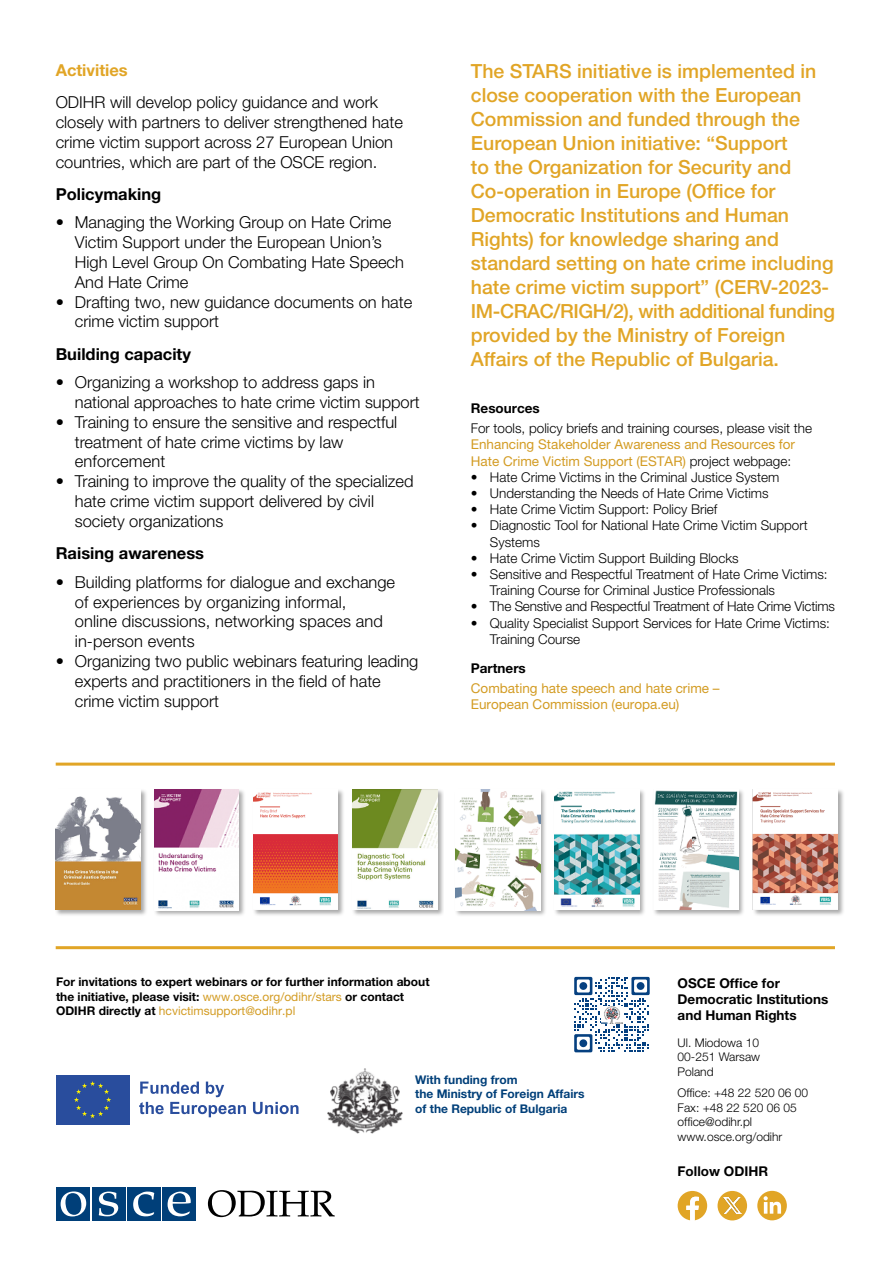
<style>
.page{position:relative;width:893px;height:1263px;background:#fff}
.page>*{position:absolute;margin:0;border:0;box-sizing:border-box;transform-origin:0 0}
.t1{font:500 19.5px/24px "Helvetica Neue LT Pro";color:#e1a526}
.t2{font:300 16.5px/19.8px "Helvetica Neue LT Pro";color:#000}
.t3{font:700 16.5px "Helvetica Neue LT Pro";color:#000}
.t4{font:700 16.5px "Helvetica Neue LT Pro";color:#e1a526}
.t5{font:300 13.5px/16.2px "Helvetica Neue LT Pro";color:#000}
.t6{font:13.5px/16.2px "Helvetica Neue LT Pro";color:#d39c24}
.t7{font:700 13.5px/16.2px "Helvetica Neue LT Pro";color:#000}
.t8{font:700 12px/14.4px "Helvetica Neue LT Pro";color:#000}
.t9{font:300 12px/14.4px "Helvetica Neue LT Pro";color:#000;text-align:justify}
.t10{font:700 12px/14.4px "Helvetica Neue LT Pro";color:#003f79}
.s1{font-weight:300;color:#000}
.s2{font-weight:400;color:#d39c24}
</style>
<div class="page">
<svg style="left:574px;top:977px;width:76px;height:75px"></svg>
<div style="left:579px;top:982px;width:8px;height:8px;background:#054080;border-radius:50%"></div>
<div style="left:637px;top:982px;width:7px;height:8px;background:#054080;border-radius:50%"></div>
<div style="left:579px;top:1039px;width:8px;height:8px;background:#054080;border-radius:50%"></div>
<img style="left:601px;top:1006px;width:21px;height:17px">
<svg style="left:208px;top:1190px;width:127px;height:27px"></svg>
<div style="left:57px;top:1187px;width:33px;height:33px;background:#003f79"></div>
<div style="left:92px;top:1187px;width:33px;height:33px;background:#003f79"></div>
<div style="left:127px;top:1187px;width:33px;height:33px;background:#003f79"></div>
<div style="left:163px;top:1187px;width:33px;height:33px;background:#003f79"></div>
<svg style="left:168px;top:1191px;width:23px;height:25px"></svg>
<svg style="left:133px;top:1191px;width:21px;height:25px"></svg>
<svg style="left:99px;top:1191px;width:19px;height:25px"></svg>
<svg style="left:61px;top:1191px;width:25px;height:25px"></svg>
<div style="left:717px;top:1191px;width:30px;height:29px;background:#e1a526;border-radius:50%"></div>
<img style="left:723px;top:1197px;width:18px;height:17px">
<hr style="left:56px;top:946px;width:779px;height:3px;background:#e1a526">
<hr style="left:56px;top:763px;width:779px;height:3px;background:#e1a526">
<div style="left:352px;top:788px;width:92px;height:129px;background:#000;opacity:.34"></div>
<img style="left:353px;top:789px;width:84px;height:121px">
<div style="left:752px;top:788px;width:93px;height:129px;background:#000;opacity:.34"></div>
<img style="left:753px;top:789px;width:85px;height:121px">
<div style="left:153px;top:788px;width:93px;height:129px;background:#000;opacity:.34"></div>
<img style="left:154px;top:789px;width:85px;height:121px">
<div style="left:454px;top:788px;width:93px;height:129px;background:#000;opacity:.34"></div>
<img style="left:455px;top:789px;width:85px;height:121px">
<div style="left:252px;top:788px;width:93px;height:129px;background:#000;opacity:.34"></div>
<img style="left:253px;top:789px;width:85px;height:121px">
<div style="left:652px;top:788px;width:93px;height:129px;background:#000;opacity:.34"></div>
<img style="left:653px;top:789px;width:85px;height:121px">
<div style="left:553px;top:788px;width:93px;height:129px;background:#000;opacity:.34"></div>
<img style="left:554px;top:789px;width:85px;height:121px">
<div style="left:54px;top:1074px;width:77px;height:52px;background:linear-gradient(to right,#294d9d,#294d9d)"></div>
<div style="left:56px;top:1075px;width:73px;height:49px;background:#294d9d"></div>
<svg style="left:74px;top:1081px;width:37px;height:37px"></svg>
<svg style="left:139px;top:1081px;width:107px;height:36px"></svg>
<svg style="left:253px;top:1102px;width:45px;height:12px"></svg>
<div style="left:55px;top:788px;width:92px;height:129px;background:#000;opacity:.34"></div>
<img style="left:56px;top:789px;width:85px;height:121px">
<svg style="left:678px;top:1191px;width:29px;height:29px"></svg>
<div style="left:757px;top:1191px;width:30px;height:29px;background:#e1a526;border-radius:50%"></div>
<svg style="left:764px;top:1196px;width:17px;height:18px"></svg>
<img style="left:327px;top:1069px;width:76px;height:64px">
<p class="t4" style="left:56px;top:59px;width:74px">Activities</p>
<p class="t2" style="left:56px;top:92px;width:349px">ODIHR will develop policy guidance and work closely with partners to deliver strengthened hate crime victim support across 27 European Union countries, which are part of the OSCE region.</p>
<p class="t3" style="left:56px;top:184px;width:107px">Policymaking</p>
<p class="t2" style="left:75px;top:212px;width:331px;text-indent:-19px">• Managing the Working Group on Hate Crime Victim Support under the European Union’s High Level Group On Combating Hate Speech And Hate Crime</p>
<p class="t2" style="left:75px;top:291px;width:339px;text-indent:-19px">• Drafting two, new guidance documents on hate crime victim support</p>
<p class="t3" style="left:56px;top:344px;width:137px">Building capacity</p>
<p class="t2" style="left:75px;top:372px;width:346px;text-indent:-19px">• Organizing a workshop to address gaps in national approaches to hate crime victim support</p>
<p class="t2" style="left:75px;top:412px;width:324px;text-indent:-19px">• Training to ensure the sensitive and respectful treatment of hate crime victims by law enforcement</p>
<p class="t2" style="left:75px;top:471px;width:340px;text-indent:-19px">• Training to improve the quality of the specialized hate crime victim support delivered by civil society organizations</p>
<p class="t3" style="left:56px;top:543px;width:150px">Raising awareness</p>
<p class="t2" style="left:75px;top:572px;width:322px;text-indent:-19px">• Building platforms for dialogue and exchange of experiences by organizing informal,<br>online discussions, networking spaces and in-person events</p>
<p class="t2" style="left:75px;top:651px;width:345px;text-indent:-19px">• Organizing two public webinars featuring leading experts and practitioners in the field of hate crime victim support</p>
<p class="t1" style="left:471px;top:59px;width:366px">The STARS initiative is implemented in close cooperation with the European Commission and funded through the European Union initiative: “Support<br>to the Organization for Security and Co-operation in Europe (Office for Democratic Institutions and Human Rights) for knowledge sharing and standard setting on hate crime including hate crime victim support” (CERV-2023- IM-CRAC/RIGH/2), with additional funding provided by the Ministry of Foreign Affairs of the Republic of Bulgaria.</p>
<p class="t7" style="left:471px;top:399px;width:70px">Resources</p>
<p class="t5" style="left:471px;top:420px;width:343px">For tools, policy briefs and training courses, please visit the</p>
<p class="t6" style="left:471px;top:436px;width:326px">Enhancing Stakeholder Awareness and Resources for<br>Hate Crime Victim Support (ESTAR) <span class="s1">project webpage:</span></p>
<p class="t5" style="left:471px;top:469px;width:310px">• Hate Crime Victims in the Criminal Justice System</p>
<p class="t5" style="left:471px;top:485px;width:299px">• Understanding the Needs of Hate Crime Victims</p>
<p class="t5" style="left:471px;top:501px;width:248px">• Hate Crime Victim Support: Policy Brief</p>
<p class="t5" style="left:490px;top:517px;width:319px;text-indent:-19px">• Diagnostic Tool for National Hate Crime Victim Support<br>Systems</p>
<p class="t5" style="left:471px;top:550px;width:269px">• Hate Crime Victim Support Building Blocks</p>
<p class="t5" style="left:490px;top:566px;width:339px;text-indent:-19px">• Sensitive and Respectful Treatment of Hate Crime Victims:<br>Training Course for Criminal Justice Professionals</p>
<p class="t5" style="left:471px;top:598px;width:366px">• The Senstive and Respectful Treatment of Hate Crime Victims</p>
<p class="t5" style="left:490px;top:614px;width:341px;text-indent:-19px">• Quality Specialist Support Services for Hate Crime Victims:<br>Training Course</p>
<p class="t7" style="left:471px;top:659px;width:57px">Partners</p>
<p class="t6" style="left:471px;top:680px;width:250px">Combating hate speech and hate crime –<br>European Commission (europa.eu)</p>
<p class="t8" style="left:56px;top:975px;width:375px">For invitations to expert webinars or for further information about the initiative, please visit: <span class="s2">www.osce.org/odihr/stars</span> or contact<br>ODIHR directly at <span class="s2">hcvictimsupport@odihr.pl</span></p>
<p class="t10" style="left:415px;top:1072px;width:171px">With funding from<br>the Ministry of Foreign Affairs of the Republic of Bulgaria</p>
<p class="t7" style="left:678px;top:974px;width:152px">OSCE Office for<br>Democratic Institutions and Human Rights</p>
<p class="t9" style="left:678px;top:1035px;width:84px">Ul. Miodowa 10<br>00-251 Warsaw Poland</p>
<p class="t9" style="left:678px;top:1086px;width:132px;text-align:left">Office: +48 22 520 06 00<br>Fax: +48 22 520 06 05 office@odihr.pl www.osce.org/odihr</p>
<p class="t7" style="left:678px;top:1163px;width:92px">Follow ODIHR</p>
</div>
